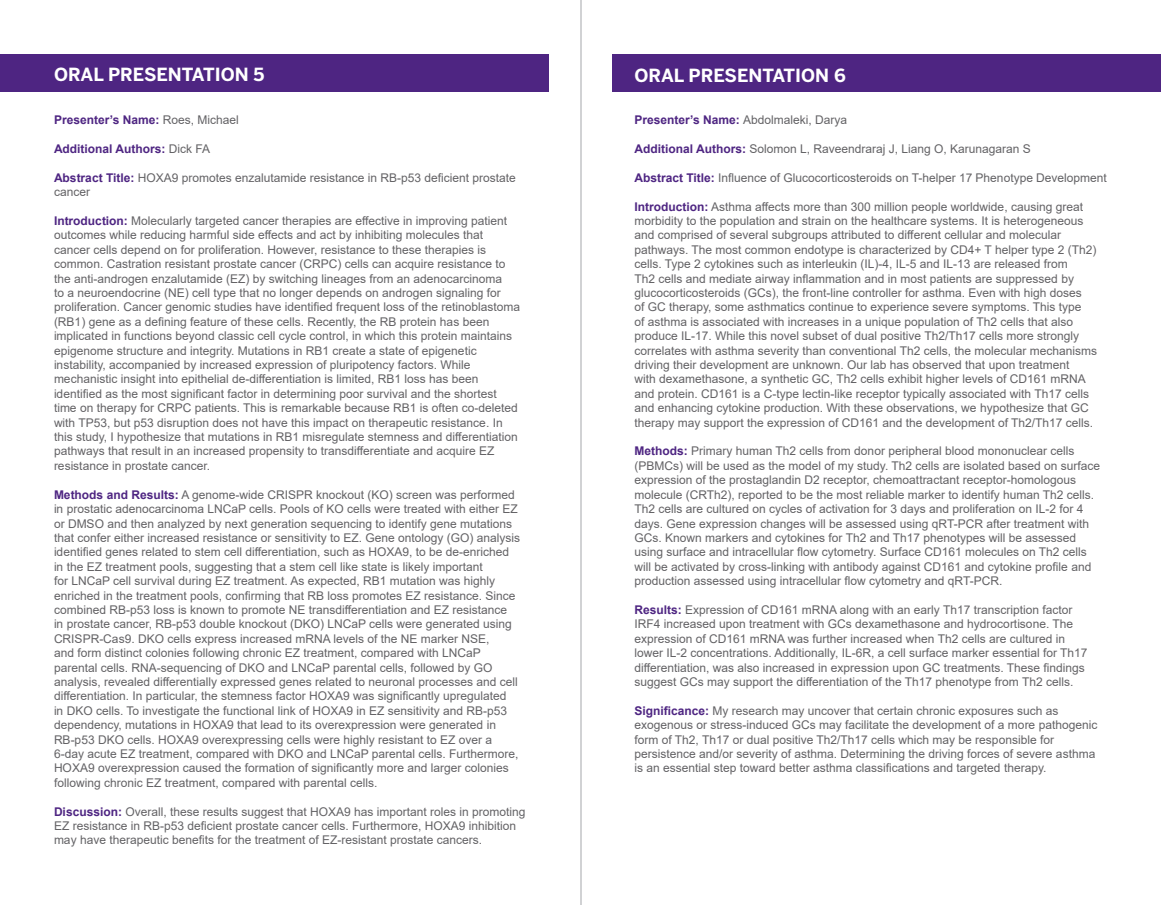
<style>
.page{position:relative;width:1161px;height:905px;background:#fff}
.page>*{position:absolute;margin:0;border:0;box-sizing:border-box;transform-origin:0 0}
.t1{font:700 18px "Benton Sans";color:#fff}
.Format{font:12px/14.4px "Arial";color:#636265}
.Format-2{font:700 12px "Arial";color:#4e2582}
.s1{font-weight:400;color:#636265}
.s2{font-weight:700;color:#4e2582}
</style>
<div class="page">
<div style="left:613px;top:54px;width:548px;height:38px;background:#4e2582"></div>
<div style="left:0;top:54px;width:548px;height:38px;background:#4e2582"></div>
<hr style="left:581px;top:0;width:1px;height:904px;background:#d1d2d4">
<p class="t1" style="left:54px;top:63px;width:212px">ORAL PRESENTATION 5</p>
<p class="Format-2" style="left:54px;top:111px;width:186px">Presenter’s Name: <span class="s1">Roes, Michael</span></p>
<p class="Format-2" style="left:54px;top:140px;width:158px">Additional Authors: <span class="s1">Dick FA</span></p>
<p class="Format" style="left:54px;top:170px;width:463px"><span class="s2">Abstract Title:</span> HOXA9 promotes enzalutamide resistance in RB-p53 deficient prostate cancer</p>
<p class="Format" style="left:54px;top:213px;width:468px"><span class="s2">Introduction:</span> Molecularly targeted cancer therapies are effective in improving patient outcomes while reducing harmful side effects and act by inhibiting molecules that cancer cells depend on for proliferation. However, resistance to these therapies is common. Castration resistant prostate cancer (CRPC) cells can acquire resistance to the anti-androgen enzalutamide (EZ) by switching lineages from an adenocarcinoma<br>to a neuroendocrine (NE) cell type that no longer depends on androgen signaling for proliferation. Cancer genomic studies have identified frequent loss of the retinoblastoma (RB1) gene as a defining feature of these cells. Recently, the RB protein has been implicated in functions beyond classic cell cycle control, in which this protein maintains epigenome structure and integrity. Mutations in RB1 create a state of epigenetic instability, accompanied by increased expression of pluripotency factors. While mechanistic insight into epithelial de-differentiation is limited, RB1 loss has been identified as the most significant factor in determining poor survival and the shortest time on therapy for CRPC patients. This is remarkable because RB1 is often co-deleted with TP53, but p53 disruption does not have this impact on therapeutic resistance. In this study, I hypothesize that mutations in RB1 misregulate stemness and differentiation pathways that result in an increased propensity to transdifferentiate and acquire EZ resistance in prostate cancer.</p>
<p class="Format" style="left:54px;top:487px;width:468px"><span class="s2">Methods and Results:</span> A genome-wide CRISPR knockout (KO) screen was performed in prostatic adenocarcinoma LNCaP cells. Pools of KO cells were treated with either EZ or DMSO and then analyzed by next generation sequencing to identify gene mutations that confer either increased resistance or sensitivity to EZ. Gene ontology (GO) analysis identified genes related to stem cell differentiation, such as HOXA9, to be de-enriched in the EZ treatment pools, suggesting that a stem cell like state is likely important<br>for LNCaP cell survival during EZ treatment. As expected, RB1 mutation was highly enriched in the treatment pools, confirming that RB loss promotes EZ resistance. Since combined RB-p53 loss is known to promote NE transdifferentiation and EZ resistance<br>in prostate cancer, RB-p53 double knockout (DKO) LNCaP cells were generated using CRISPR-Cas9. DKO cells express increased mRNA levels of the NE marker NSE,<br>and form distinct colonies following chronic EZ treatment, compared with LNCaP parental cells. RNA-sequencing of DKO and LNCaP parental cells, followed by GO analysis, revealed differentially expressed genes related to neuronal processes and cell differentiation. In particular, the stemness factor HOXA9 was significantly upregulated<br>in DKO cells. To investigate the functional link of HOXA9 in EZ sensitivity and RB-p53 dependency, mutations in HOXA9 that lead to its overexpression were generated in RB-p53 DKO cells. HOXA9 overexpressing cells were highly resistant to EZ over a 6-day acute EZ treatment, compared with DKO and LNCaP parental cells. Furthermore, HOXA9 overexpression caused the formation of significantly more and larger colonies following chronic EZ treatment, compared with parental cells.</p>
<p class="Format" style="left:54px;top:804px;width:473px"><span class="s2">Discussion:</span> Overall, these results suggest that HOXA9 has important roles in promoting<br>EZ resistance in RB-p53 deficient prostate cancer cells. Furthermore, HOXA9 inhibition may have therapeutic benefits for the treatment of EZ-resistant prostate cancers.</p>
<p class="t1" style="left:634px;top:64px;width:213px">ORAL PRESENTATION 6</p>
<p class="Format" style="left:634px;top:113px;width:214px"><span class="s2">Presenter’s Name:</span> Abdolmaleki, Darya</p>
<p class="Format" style="left:634px;top:141px;width:398px"><span class="s2">Additional Authors:</span> Solomon L, Raveendraraj J, Liang O, Karunagaran S</p>
<p class="Format" style="left:634px;top:170px;width:474px"><span class="s2">Abstract Title:</span> Influence of Glucocorticosteroids on T-helper 17 Phenotype Development</p>
<p class="Format" style="left:634px;top:199px;width:464px"><span class="s2">Introduction:</span> Asthma affects more than 300 million people worldwide, causing great morbidity to the population and strain on the healthcare systems. It is heterogeneous and comprised of several subgroups attributed to different cellular and molecular pathways. The most common endotype is characterized by CD4+ T helper type 2 (Th2) cells. Type 2 cytokines such as interleukin (IL)-4, IL-5 and IL-13 are released from<br>Th2 cells and mediate airway inflammation and in most patients are suppressed by glucocorticosteroids (GCs), the front-line controller for asthma. Even with high doses<br>of GC therapy, some asthmatics continue to experience severe symptoms. This type<br>of asthma is associated with increases in a unique population of Th2 cells that also produce IL-17. While this novel subset of dual positive Th2/Th17 cells more strongly correlates with asthma severity than conventional Th2 cells, the molecular mechanisms driving their development are unknown. Our lab has observed that upon treatment<br>with dexamethasone, a synthetic GC, Th2 cells exhibit higher levels of CD161 mRNA and protein. CD161 is a C-type lectin-like receptor typically associated with Th17 cells and enhancing cytokine production. With these observations, we hypothesize that GC therapy may support the expression of CD161 and the development of Th2/Th17 cells.</p>
<p class="Format" style="left:634px;top:444px;width:467px"><span class="s2">Methods:</span> Primary human Th2 cells from donor peripheral blood mononuclear cells (PBMCs) will be used as the model of my study. Th2 cells are isolated based on surface expression of the prostaglandin D2 receptor, chemoattractant receptor-homologous molecule (CRTh2), reported to be the most reliable marker to identify human Th2 cells.<br>Th2 cells are cultured on cycles of activation for 3 days and proliferation on IL-2 for 4 days. Gene expression changes will be assessed using qRT-PCR after treatment with GCs. Known markers and cytokines for Th2 and Th17 phenotypes will be assessed using surface and intracellular flow cytometry. Surface CD161 molecules on Th2 cells will be activated by cross-linking with antibody against CD161 and cytokine profile and production assessed using intracellular flow cytometry and qRT-PCR.</p>
<p class="Format" style="left:634px;top:602px;width:455px"><span class="s2">Results:</span> Expression of CD161 mRNA along with an early Th17 transcription factor IRF4 increased upon treatment with GCs dexamethasone and hydrocortisone. The expression of CD161 mRNA was further increased when Th2 cells are cultured in lower IL-2 concentrations. Additionally, IL-6R, a cell surface marker essential for Th17 differentiation, was also increased in expression upon GC treatments. These findings suggest GCs may support the differentiation of the Th17 phenotype from Th2 cells.</p>
<p class="Format" style="left:634px;top:703px;width:464px"><span class="s2">Significance:</span> My research may uncover that certain chronic exposures such as exogenous or stress-induced GCs may facilitate the development of a more pathogenic form of Th2, Th17 or dual positive Th2/Th17 cells which may be responsible for persistence and/or severity of asthma. Determining the driving forces of severe asthma is an essential step toward better asthma classifications and targeted therapy.</p>
</div>
